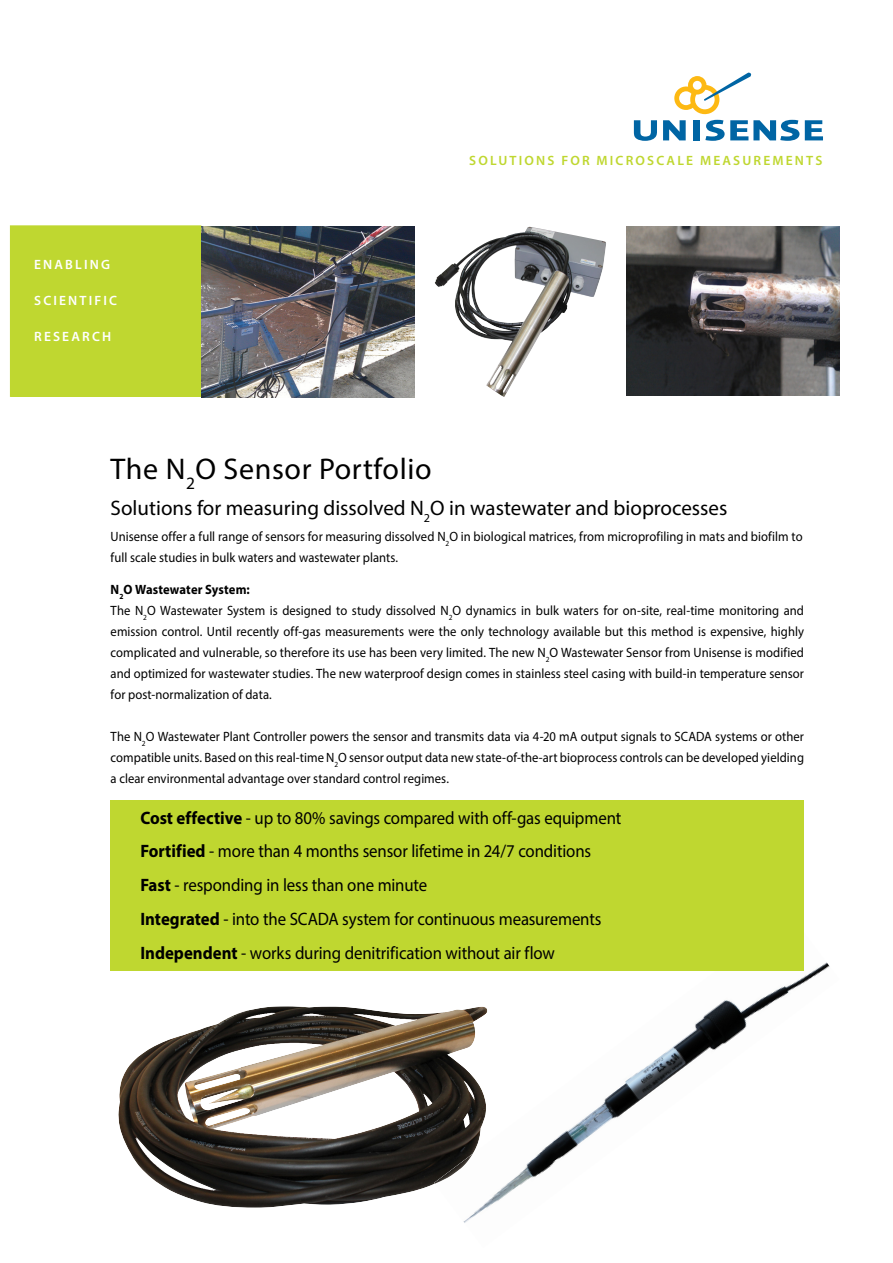
<style>
.page{position:relative;width:893px;height:1263px;background:#fff}
.page>*{position:absolute;margin:0;border:0;box-sizing:border-box;transform-origin:0 0}
.t1{font:30px "Myriad Pro";letter-spacing:.02em;color:#000}
.t2{font:21px "Myriad Pro";color:#000}
.t3{font:18px/33.8px "Myriad Pro";letter-spacing:-.01em;color:#000;scale:.93 1}
.t4{font:13.5px/21px "Myriad Pro";letter-spacing:.005em;color:#000;scale:.93 1}
.t5{font:600 13.5px "Myriad Pro";letter-spacing:.16em;color:#bfd730}
.t6{font:600 13.5px "Myriad Pro";letter-spacing:.16em;color:#fff}
.s1{font-weight:700}
</style>
<div class="page">
<div style="left:10px;top:225px;width:191px;height:172px;background:#bfd730"></div>
<svg style="left:634px;top:120px;width:23px;height:21px"></svg>
<svg style="left:663px;top:120px;width:22px;height:20px"></svg>
<div style="left:693px;top:120px;width:6px;height:20px;background:#0065a4"></div>
<svg style="left:705px;top:120px;width:19px;height:21px"></svg>
<svg style="left:730px;top:120px;width:93px;height:21px"></svg>
<svg style="left:674px;top:72px;width:77px;height:42px"></svg>
<img style="left:201px;top:227px;width:213px;height:170px">
<img style="left:434px;top:227px;width:172px;height:170px">
<img style="left:118px;top:1006px;width:316px;height:202px">
<img style="left:434px;top:962px;width:396px;height:261px">
<img style="left:434px;top:1153px;width:39px;height:31px">
<img style="left:626px;top:227px;width:213px;height:169px">
<div style="left:111px;top:800px;width:693px;height:170px;background:#bfd730"></div>
<p class="t6" style="left:34px;top:257px;width:77px">ENABLING</p>
<p class="t6" style="left:34px;top:293px;width:85px">SCIENTIFIC</p>
<p class="t6" style="left:34px;top:329px;width:78px">RESEARCH</p>
<p class="t5" style="left:469px;top:152px;width:355px">SOLUTIONS FOR MICROSCALE MEASUREMENTS</p>
<h1 class="t1" style="left:111px;top:457px;width:322px">The N<sub>2</sub>O Sensor Portfolio</h1>
<h2 class="t2" style="left:111px;top:500px;width:618px">Solutions for measuring dissolved N<sub>2</sub>O in wastewater and bioprocesses</h2>
<p class="t4" style="left:111px;top:527px;width:745px">Unisense offer a full range of sensors for measuring dissolved N<sub>2</sub>O in biological matrices, from microprofiling in mats and biofilm to full scale studies in bulk waters and wastewater plants.</p>
<p class="t4" style="left:111px;top:580px;width:747px"><span class="s1">N</span><sub>2</sub><span class="s1">O Wastewater System:<br></span>The N<sub>2</sub>O Wastewater System is designed to study dissolved N<sub>2</sub>O dynamics in bulk waters for on-site, real-time monitoring and emission control. Until recently off-gas measurements were the only technology available but this method is expensive, highly complicated and vulnerable, so therefore its use has been very limited. The new N<sub>2</sub>O Wastewater Sensor from Unisense is modified and optimized for wastewater studies. The new waterproof design comes in stainless steel casing with build-in temperature sensor for post-normalization of data.</p>
<p class="t4" style="left:111px;top:727px;width:747px;text-align:justify">The N<sub>2</sub>O Wastewater Plant Controller powers the sensor and transmits data via 4-20 mA output signals to SCADA systems or other compatible units. Based on this real-time N<sub>2</sub>O sensor output data new state-of-the-art bioprocess controls can be developed yielding a clear environmental advantage over standard control regimes.</p>
<p class="t3" style="left:140px;top:802px;width:518px"><span class="s1">Cost effective</span> - up to 80% savings compared with off-gas equipment <span class="s1">Fortified</span> - more than 4 months sensor lifetime in 24/7 conditions <span class="s1">Fast</span> - responding in less than one minute<br><span class="s1">Integrated</span> - into the SCADA system for continuous measurements <span class="s1">Independent</span> - works during denitrification without air flow</p>
</div>
